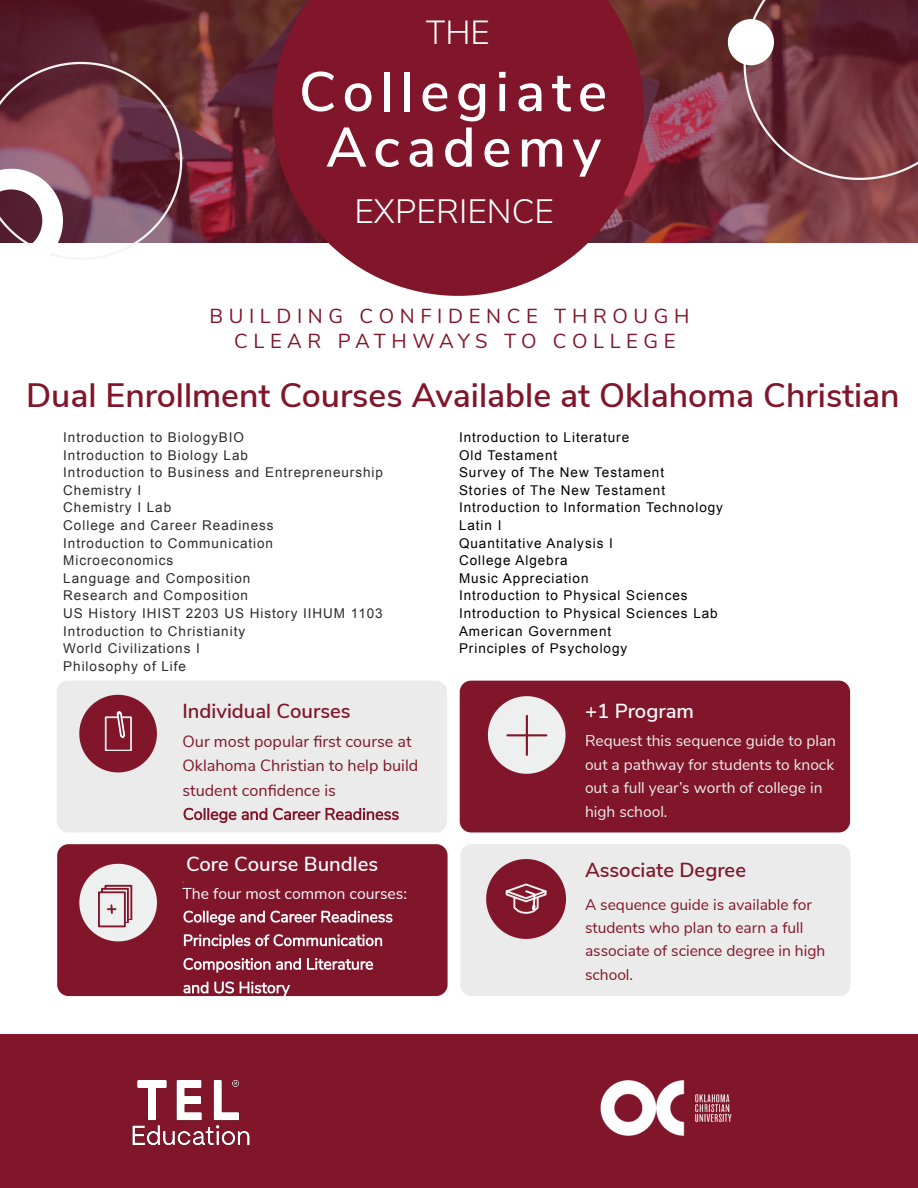
<style>
.page{position:relative;width:918px;height:1188px;background:#fff}
.page>*{position:absolute;margin:0;border:0;box-sizing:border-box;transform-origin:0 0}
.t1{font:600 55.5px/55.5px "Nunito Sans";letter-spacing:.115em;color:#fff;text-align:center}
.t2{font:600 33.75px "Nunito Sans";color:#811529}
.t3{font:300 33.75px "Nunito Sans";color:#fff}
.t4{font:300 33.3px "Nunito Sans";color:#fff}
.t5{font:20.25px/24.8px "Nunito Sans";letter-spacing:.28em;color:#811529;text-align:center}
.t6{font:600 20.25px "Nunito Sans";color:#811529}
.t7{font:600 20.25px "Nunito Sans";color:#fafbff}
.t8{font:16.2px/24.3px "Nunito Sans";color:#811529}
.t9{font:15.75px "Nunito Sans";color:#fafbff}
.t10{font:15.6px/23.4px "Nunito Sans";color:#eeefef}
.t11{font:15.6px/23.4px "Nunito Sans";color:#811529}
.t12{font:13.5px/17.5px "Arial";letter-spacing:.07em;color:#2b2b2b}
.t13{font:13.5px/17.5px "Arial";letter-spacing:.07em;color:#000}
</style>
<div class="page">
<div style="left:0;top:1034px;width:918px;height:154px;background:#811529"></div>
<img style="left:0;top:0;width:918px;height:243px">
<svg style="left:273px;top:0;width:371px;height:296px;background:#8b2c3d"></svg>
<svg style="left:0;top:62px;width:182px;height:197px"></svg>
<svg style="left:728px;top:0;width:190px;height:180px;background:#753d46"></svg>
<div style="left:460px;top:844px;width:391px;height:152px;background:#ebebeb"></div>
<div style="left:57px;top:844px;width:391px;height:152px;background:#811529"></div>
<svg style="left:183px;top:911px;width:210px;height:14px"></svg>
<svg style="left:184px;top:934px;width:198px;height:15px"></svg>
<svg style="left:183px;top:958px;width:190px;height:15px;background:#a45968"></svg>
<svg style="left:183px;top:981px;width:107px;height:15px;background:#a35766"></svg>
<svg style="left:79px;top:864px;width:78px;height:77px;background:#cdaeb4"></svg>
<svg style="left:486px;top:859px;width:80px;height:80px;background:#9e505e"></svg>
<div style="left:460px;top:681px;width:390px;height:151px;background:#811529"></div>
<div style="left:57px;top:681px;width:390px;height:151px;background:#ebebeb"></div>
<svg style="left:184px;top:808px;width:215px;height:15px;background:#c9a7ae"></svg>
<svg style="left:488px;top:696px;width:78px;height:78px;background:#d2b8bd"></svg>
<svg style="left:79px;top:695px;width:78px;height:77px;background:#9c4d5b"></svg>
<img style="left:132px;top:1080px;width:118px;height:66px">
<img style="left:600px;top:1080px;width:132px;height:56px">
<h3 class="t4" style="left:426px;top:13px;width:66px">THE</h3>
<h1 class="t1" style="left:299px;top:65px;width:310px">Collegiate<br>Academy</h1>
<h2 class="t3" style="left:354px;top:191px;width:201px">EXPERIENCE</h2>
<h3 class="t5" style="left:210px;top:304px;width:481px">BUILDING CONFIDENCE THROUGH<br>CLEAR PATHWAYS TO COLLEGE</h3>
<h2 class="t2" style="left:26px;top:376px;width:875px">Dual Enrollment Courses Available at Oklahoma Christian</h2>
<p class="t12" style="left:63px;top:429px;width:321px">Introduction to BiologyBIO<br>Introduction to Biology Lab<br>Introduction to Business and Entrepreneurship<br>Chemistry I<br>Chemistry I Lab<br>College and Career Readiness<br>Introduction to Communication<br>Microeconomics<br>Language and Composition<br>Research and Composition<br>US History IHIST 2203 US History IIHUM 1103<br>Introduction to Christianity<br>World Civilizations I<br>Philosophy of Life</p>
<p class="t13" style="left:459px;top:429px;width:266px">Introduction to Literature<br>Old Testament<br>Survey of The New Testament<br>Stories of The New Testament<br>Introduction to Information Technology<br>Latin I<br>Quantitative Analysis I<br>College Algebra<br>Music Appreciation<br>Introduction to Physical Sciences<br>Introduction to Physical Sciences Lab<br>American Government<br>Principles of Psychology</p>
<h3 class="t6" style="left:183px;top:699px;width:170px">Individual Courses</h3>
<p class="t8" style="left:183px;top:730px;width:237px">Our most popular first course at<br>Oklahoma Christian to help build student confidence is</p>
<h3 class="t7" style="left:186px;top:852px;width:194px">Core Course Bundles</h3>
<p class="t9" style="left:183px;top:884px;width:226px">The four most common courses:</p>
<h3 class="t7" style="left:585px;top:699px;width:111px">+1 Program</h3>
<p class="t10" style="left:585px;top:730px;width:253px">Request this sequence guide to plan out a pathway for students to knock out a full year’s worth of college in high school.</p>
<h3 class="t6" style="left:585px;top:858px;width:163px">Associate Degree</h3>
<p class="t11" style="left:585px;top:893px;width:242px">A sequence guide is available for students who plan to earn a full associate of science degree in high school.</p>
</div>
